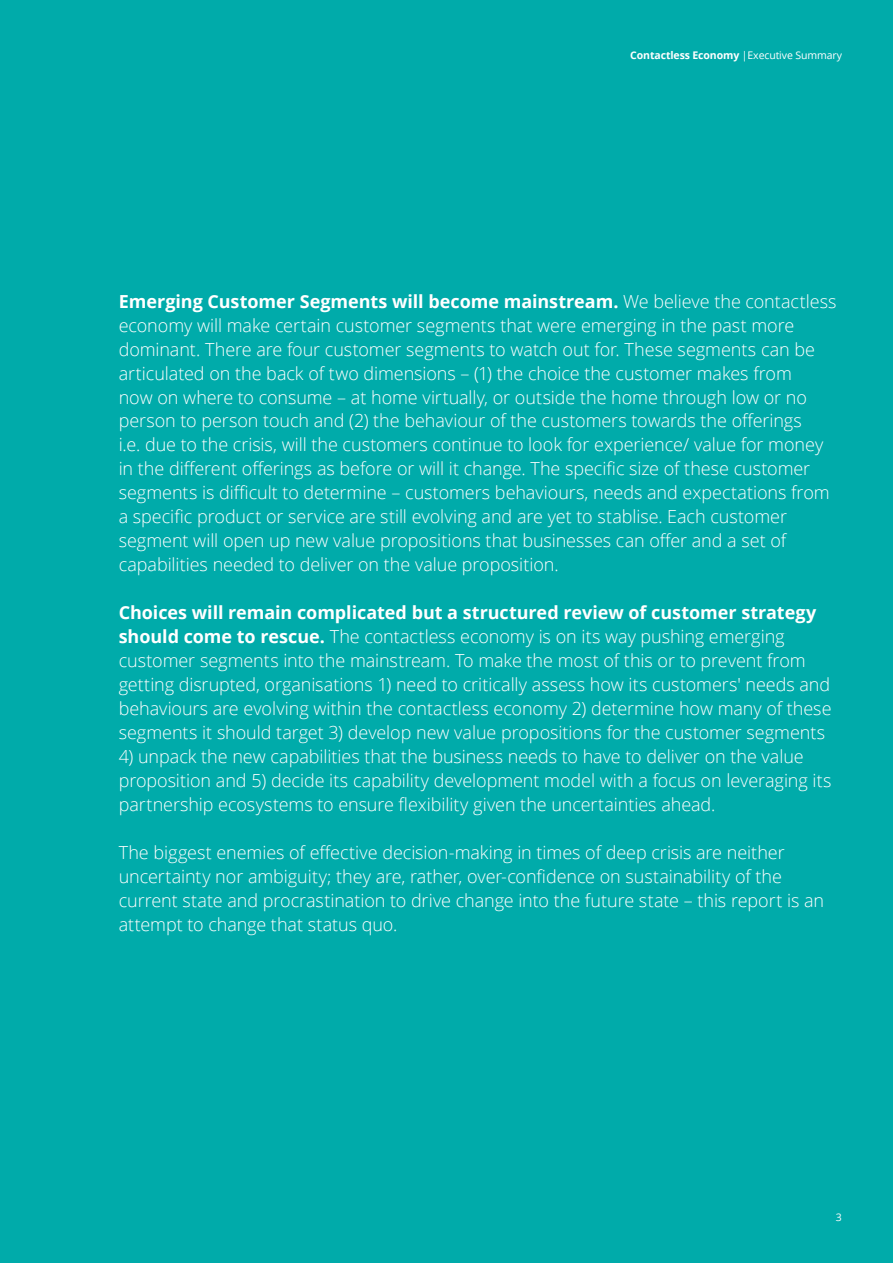
<style>
.page{position:relative;width:893px;height:1263px;background:#00abaa}
.page>*{position:absolute;margin:0;border:0;box-sizing:border-box;transform-origin:0 0}
.t1{font:300 18px/24px "Open Sans";letter-spacing:-.005em;color:#fff}
.t2{font:700 10.5px "Open Sans";letter-spacing:-.01em;color:#fff}
.t3{font:10.5px "Open Sans";color:#fff}
.s1{font-weight:400}
.s2{font-weight:700}
</style>
<div class="page">
<p class="t2" style="left:630px;top:48px;width:213px">Contactless Economy <span class="s1">|Executive Summary</span></p>
<p class="t1" style="left:119px;top:288px;width:719px"><span class="s2">Emerging Customer Segments will become mainstream.</span> We believe the contactless economy will make certain customer segments that were emerging in the past more dominant. There are four customer segments to watch out for. These segments can be articulated on the back of two dimensions – (1) the choice the customer makes from<br>now on where to consume – at home virtually, or outside the home through low or no person to person touch and (2) the behaviour of the customers towards the offerings<br>i.e. due to the crisis, will the customers continue to look for experience/ value for money in the different offerings as before or will it change. The specific size of these customer segments is difficult to determine – customers behaviours, needs and expectations from a specific product or service are still evolving and are yet to stablise. Each customer segment will open up new value propositions that businesses can offer and a set of capabilities needed to deliver on the value proposition.</p>
<p class="t1" style="left:119px;top:600px;width:714px"><span class="s2">Choices will remain complicated but a structured review of customer strategy should come to rescue.</span> The contactless economy is on its way pushing emerging customer segments into the mainstream. To make the most of this or to prevent from getting disrupted, organisations 1) need to critically assess how its customers' needs and behaviours are evolving within the contactless economy 2) determine how many of these segments it should target 3) develop new value propositions for the customer segments</p>
<p class="t1" style="left:119px;top:744px;width:714px">4) unpack the new capabilities that the business needs to have to deliver on the value proposition and 5) decide its capability development model with a focus on leveraging its partnership ecosystems to ensure flexibility given the uncertainties ahead.</p>
<p class="t1" style="left:119px;top:840px;width:707px">The biggest enemies of effective decision-making in times of deep crisis are neither uncertainty nor ambiguity; they are, rather, over-confidence on sustainability of the current state and procrastination to drive change into the future state – this report is an attempt to change that status quo.</p>
<p class="t3" style="left:836px;top:1210px;width:8px">3</p>
</div>
